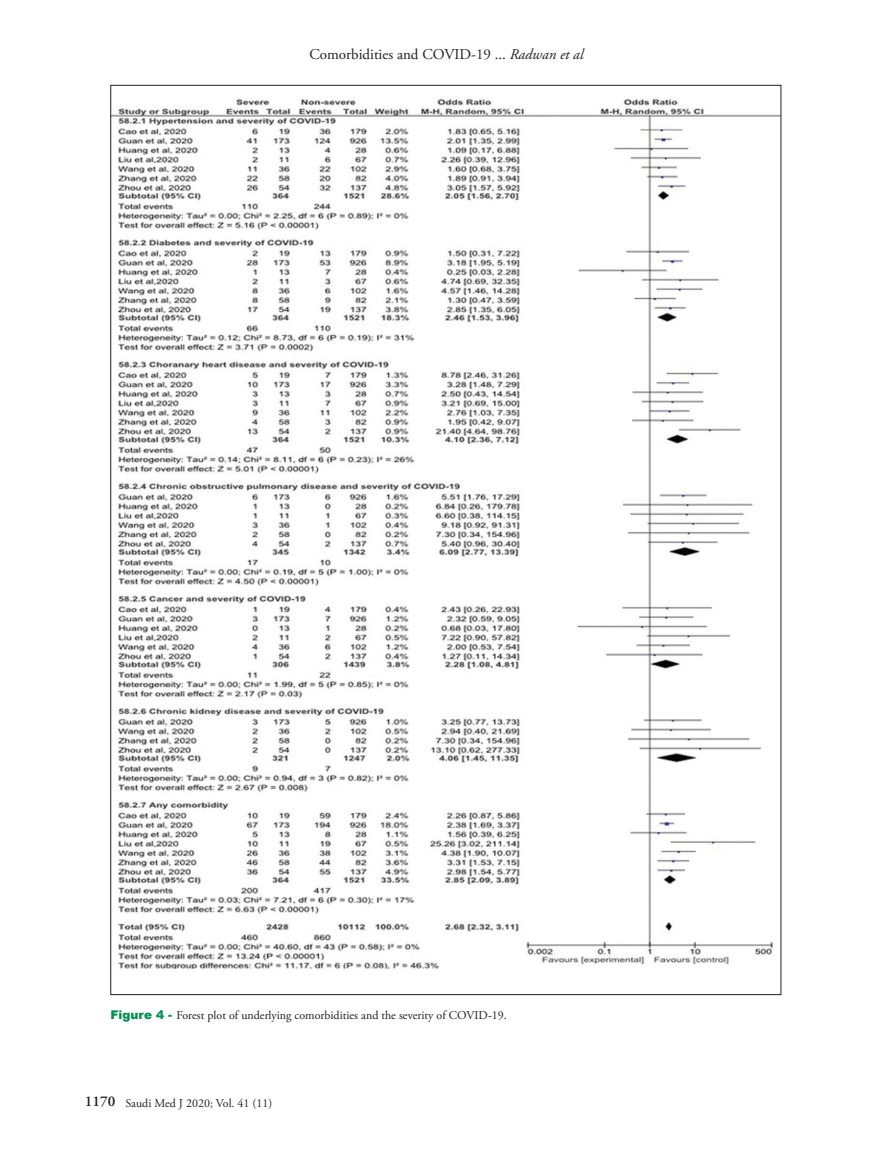
<style>
.page{position:relative;width:893px;height:1149px;background:#fff}
.page>*{position:absolute;margin:0;border:0;box-sizing:border-box;transform-origin:0 0}
.t1{font:15px "Adobe Garamond Pro";color:#231f20}
.t2{font:600 15px "Adobe Garamond Pro";color:#231f20}
.t3{font:12px "Adobe Garamond Pro";color:#231f20}
.s1{font-style:italic}
.s2{font-family:"Arial";font-weight:900;color:#008f4d}
</style>
<div class="page">
<img style="left:113px;top:98px;width:666px;height:871px">
<p class="t1" style="left:309px;top:45px;width:276px">Comorbidities and COVID-19 ... <span class="s1">Radwan et al</span></p>
<p class="t3" style="left:111px;top:1008px;width:398px"><span class="s2">Figure 4 -</span> Forest plot of underlying comorbidities and the severity of COVID-19.</p>
<p class="t2" style="left:85px;top:1092px;width:32px">1170</p>
<p class="t3" style="left:126px;top:1095px;width:148px">Saudi Med J 2020; Vol. 41 (11)</p>
</div>
